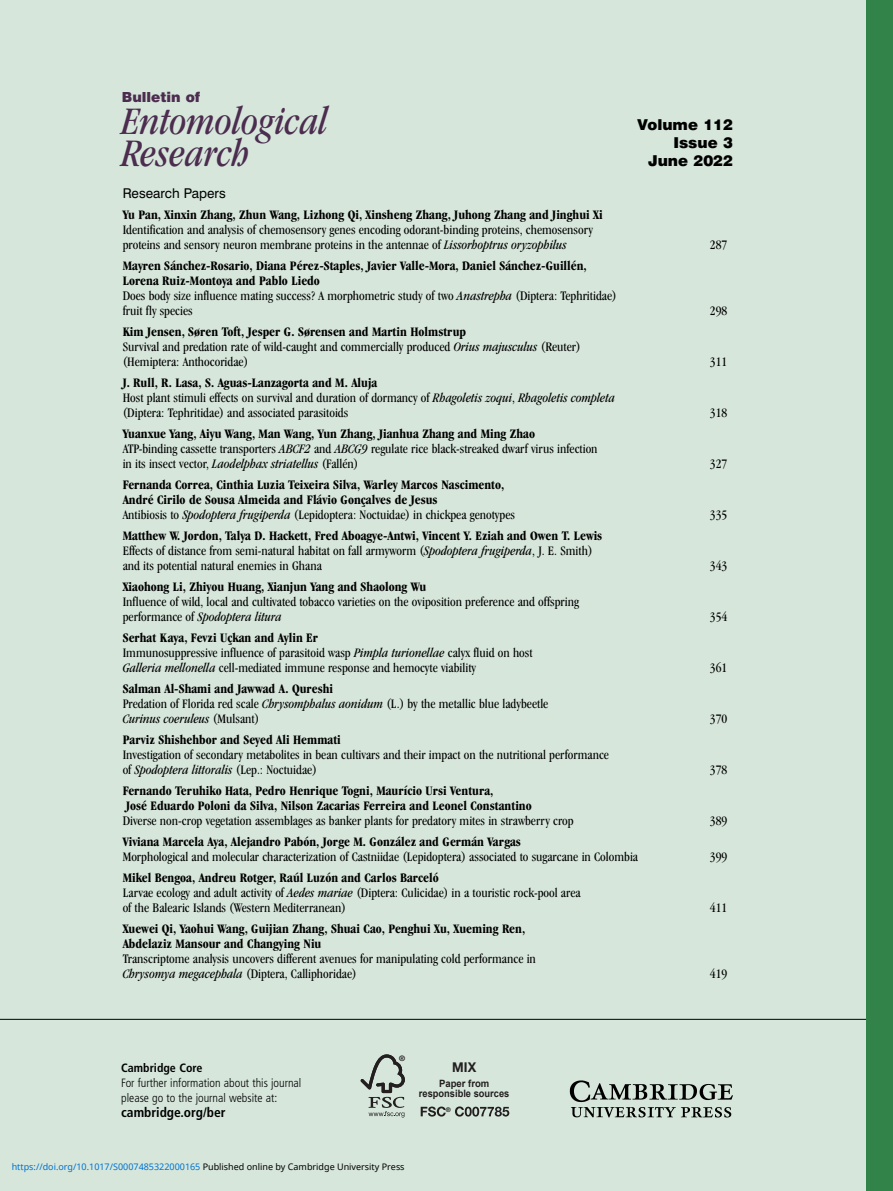
<style>
.page{position:relative;width:893px;height:1191px;background:#fff}
.page>*{position:absolute;margin:0;border:0;box-sizing:border-box;transform-origin:0 0}
.t1{font:italic condensed 40.5px/31.8px "Garamond IT Cby BT";color:#4c2c4f}
.t2{font:900 15px/18px "Swiss 721 BT";color:#000;text-align:right}
.t3{font:900 13.95px "Swiss 721 BT";color:#4c2c4f}
.t4{font:condensed 13.5px/15px "Garamond IT Cby BT";color:#000}
.t5{font:700 condensed 13.5px/15px "Garamond IT Cby BT";color:#000}
.t6{font:700 condensed 13.5px "Frutiger";color:#000}
.t7{font:13.5px "Swiss 721 BT";color:#000}
.t8{font:700 13.5px "Helvetica Neue";color:#231f20;scale:.95 1}
.t9{font:300 condensed 12px/15px "Frutiger";color:#000}
.t10{font:700 condensed 12px "Frutiger";color:#000}
.t11{font:700 10.2px "Arial";color:#231f20;scale:.91 1}
.t12{font:700 10.05px "Arial";color:#231f20;scale:.95 1}
.t13{font:9px "Noto Sans";color:#0172cf}
.t14{font:700 7.65px "Helvetica Neue";color:#231f20}
.t15{font:700 6.45px "Helvetica Neue";color:#231f20}
.s1{font-style:italic}
.s2{font-weight:400}
.s3{font-weight:400;font-style:italic}
.s4{font-weight:700}
.s5{color:#000}
</style>
<div class="page">
<div style="left:0;top:0;width:879px;height:1191px;background:#d6e6db"></div>
<hr style="left:0;top:1019px;width:869px;height:1px;background:#000">
<img style="left:569px;top:1080px;width:164px;height:38px">
<svg style="left:361px;top:1054px;width:44px;height:63px"></svg>
<svg style="left:421px;top:1106px;width:25px;height:10px"></svg>
<svg style="left:455px;top:1106px;width:54px;height:10px"></svg>
<div style="left:867px;top:0;width:26px;height:1191px;background:#31834a"></div>
<p class="t3" style="left:122px;top:92px;width:80px">Bulletin of</p>
<h1 class="t1" style="left:122px;top:109px;width:208px">Entomological<br>Research</h1>
<p class="t7" style="left:123px;top:188px;width:105px">Research Papers</p>
<p class="t5" style="left:123px;top:208px;width:482px">Yu Pan, Xinxin Zhang, Zhun Wang, Lizhong Qi, Xinsheng Zhang, Juhong Zhang and Jinghui Xi</p>
<p class="t4" style="left:123px;top:223px;width:472px">Identification and analysis of chemosensory genes encoding odorant-binding proteins, chemosensory proteins and sensory neuron membrane proteins in the antennae of <span class="s1">Lissorhoptrus oryzophilus</span></p>
<p class="t5" style="left:123px;top:259px;width:496px">Mayren Sánchez-Rosario, Diana Pérez-Staples, Javier Valle-Mora, Daniel Sánchez-Guillén, Lorena Ruiz-Montoya and Pablo Liedo<br><span class="s2">Does body size influence mating success? A morphometric study of two</span> <span class="s3">Anastrepha</span> <span class="s2">(Diptera: Tephritidae) fruit fly species</span></p>
<p class="t4" style="left:123px;top:325px;width:459px"><span class="s4">Kim Jensen, Søren Toft, Jesper G. Sørensen and Martin Holmstrup<br></span>Survival and predation rate of wild-caught and commercially produced <span class="s1">Orius majusculus</span> (Reuter) (Hemiptera: Anthocoridae)</p>
<p class="t4" style="left:123px;top:376px;width:494px"><span class="s4">J. Rull, R. Lasa, S. Aguas-Lanzagorta and M. Aluja<br></span>Host plant stimuli effects on survival and duration of dormancy of <span class="s1">Rhagoletis zoqui</span>, <span class="s1">Rhagoletis completa </span>(Diptera: Tephritidae) and associated parasitoids</p>
<p class="t4" style="left:123px;top:427px;width:476px"><span class="s4">Yuanxue Yang, Aiyu Wang, Man Wang, Yun Zhang, Jianhua Zhang and Ming Zhao<br></span>ATP-binding cassette transporters <span class="s1">ABCF2</span> and <span class="s1">ABCG9</span> regulate rice black-streaked dwarf virus infection in its insect vector, <span class="s1">Laodelphax striatellus</span> (Fallén)</p>
<p class="t5" style="left:123px;top:478px;width:394px">Fernanda Correa, Cinthia Luzia Teixeira Silva, Warley Marcos Nascimento,<br>André Cirilo de Sousa Almeida and Flávio Gonçalves de Jesus<br><span class="s2">Antibiosis to</span> <span class="s3">Spodoptera frugiperda</span> <span class="s2">(Lepidoptera: Noctuidae) in chickpea genotypes</span></p>
<p class="t4" style="left:123px;top:529px;width:481px"><span class="s4">Matthew W. Jordon, Talya D. Hackett, Fred Aboagye-Antwi, Vincent Y. Eziah and Owen T. Lewis<br></span>Effects of distance from semi-natural habitat on fall armyworm (<span class="s1">Spodoptera frugiperda</span>, J. E. Smith) and its potential natural enemies in Ghana</p>
<p class="t5" style="left:123px;top:580px;width:305px">Xiaohong Li, Zhiyou Huang, Xianjun Yang and Shaolong Wu</p>
<p class="t4" style="left:123px;top:595px;width:458px">Influence of wild, local and cultivated tobacco varieties on the oviposition preference and offspring performance of <span class="s1">Spodoptera litura</span></p>
<p class="t4" style="left:123px;top:631px;width:411px"><span class="s4">Serhat Kaya, Fevzi Uçkan and Aylin Er<br></span>Immunosuppressive influence of parasitoid wasp <span class="s1">Pimpla turionellae</span> calyx fluid on host<br><span class="s1">Galleria mellonella</span> cell-mediated immune response and hemocyte viability</p>
<p class="t4" style="left:123px;top:682px;width:427px"><span class="s4">Salman Al-Shami and Jawwad A. Qureshi<br></span>Predation of Florida red scale <span class="s1">Chrysomphalus aonidum</span> (L.) by the metallic blue ladybeetle<br><span class="s1">Curinus coeruleus</span> (Mulsant)</p>
<p class="t5" style="left:123px;top:733px;width:220px">Parviz Shishehbor and Seyed Ali Hemmati</p>
<p class="t4" style="left:123px;top:748px;width:488px">Investigation of secondary metabolites in bean cultivars and their impact on the nutritional performance of <span class="s1">Spodoptera littoralis</span> (Lep.: Noctuidae)</p>
<p class="t2" style="left:637px;top:117px;width:97px">Volume 112<br>Issue 3<br>June 2022</p>
<p class="t4" style="left:710px;top:238px;width:19px">287</p>
<p class="t4" style="left:710px;top:304px;width:19px">298</p>
<p class="t4" style="left:710px;top:355px;width:19px">311</p>
<p class="t4" style="left:710px;top:406px;width:19px">318</p>
<p class="t4" style="left:710px;top:457px;width:19px">327</p>
<p class="t4" style="left:710px;top:508px;width:19px">335</p>
<p class="t4" style="left:710px;top:559px;width:19px">343</p>
<p class="t4" style="left:710px;top:610px;width:19px">354</p>
<p class="t4" style="left:710px;top:661px;width:19px">361</p>
<p class="t4" style="left:710px;top:712px;width:19px">370</p>
<p class="t4" style="left:710px;top:763px;width:19px">378</p>
<p class="t5" style="left:123px;top:784px;width:411px">Fernando Teruhiko Hata, Pedro Henrique Togni, Maurício Ursi Ventura,<br>José Eduardo Poloni da Silva, Nilson Zacarias Ferreira and Leonel Constantino</p>
<p class="t4" style="left:123px;top:814px;width:452px">Diverse non-crop vegetation assemblages as banker plants for predatory mites in strawberry crop</p>
<p class="t4" style="left:710px;top:814px;width:19px">389</p>
<p class="t5" style="left:123px;top:835px;width:400px">Viviana Marcela Aya, Alejandro Pabón, Jorge M. González and Germán Vargas</p>
<p class="t4" style="left:123px;top:850px;width:517px">Morphological and molecular characterization of Castniidae (Lepidoptera) associated to sugarcane in Colombia</p>
<p class="t4" style="left:710px;top:850px;width:19px">399</p>
<p class="t4" style="left:123px;top:871px;width:460px"><span class="s4">Mikel Bengoa, Andreu Rotger, Raúl Luzón and Carlos Barceló<br></span>Larvae ecology and adult activity of <span class="s1">Aedes mariae</span> (Diptera: Culicidae) in a touristic rock-pool area of the Balearic Islands (Western Mediterranean)</p>
<p class="t4" style="left:710px;top:901px;width:19px">411</p>
<p class="t5" style="left:123px;top:922px;width:404px">Xuewei Qi, Yaohui Wang, Guijian Zhang, Shuai Cao, Penghui Xu, Xueming Ren,<br>Abdelaziz Mansour and Changying Niu</p>
<p class="t4" style="left:123px;top:952px;width:415px">Transcriptome analysis uncovers different avenues for manipulating cold performance in<br><span class="s1">Chrysomya megacephala</span> (Diptera, Calliphoridae)</p>
<p class="t10" style="left:121px;top:1063px;width:83px">Cambridge Core</p>
<p class="t9" style="left:121px;top:1076px;width:182px">For further information about this journal please go to the journal website at:</p>
<p class="t6" style="left:121px;top:1107px;width:106px">cambridge.org/ber</p>
<p class="t14" style="left:399px;top:1053px;width:8px">®</p>
<p class="t8" style="left:452px;top:1059px;width:27px">MIX</p>
<p class="t12" style="left:439px;top:1078px;width:54px">Paper from</p>
<p class="t11" style="left:419px;top:1088px;width:101px">responsible sources</p>
<p class="t15" style="left:446px;top:1105px;width:7px">®</p>
<p class="t13" style="left:12px;top:1160px;width:394px">https://doi.org/10.1017/S0007485322000165 <span class="s5">Published online by Cambridge University Press</span></p>
<p class="t4" style="left:710px;top:967px;width:19px">419</p>
</div>
